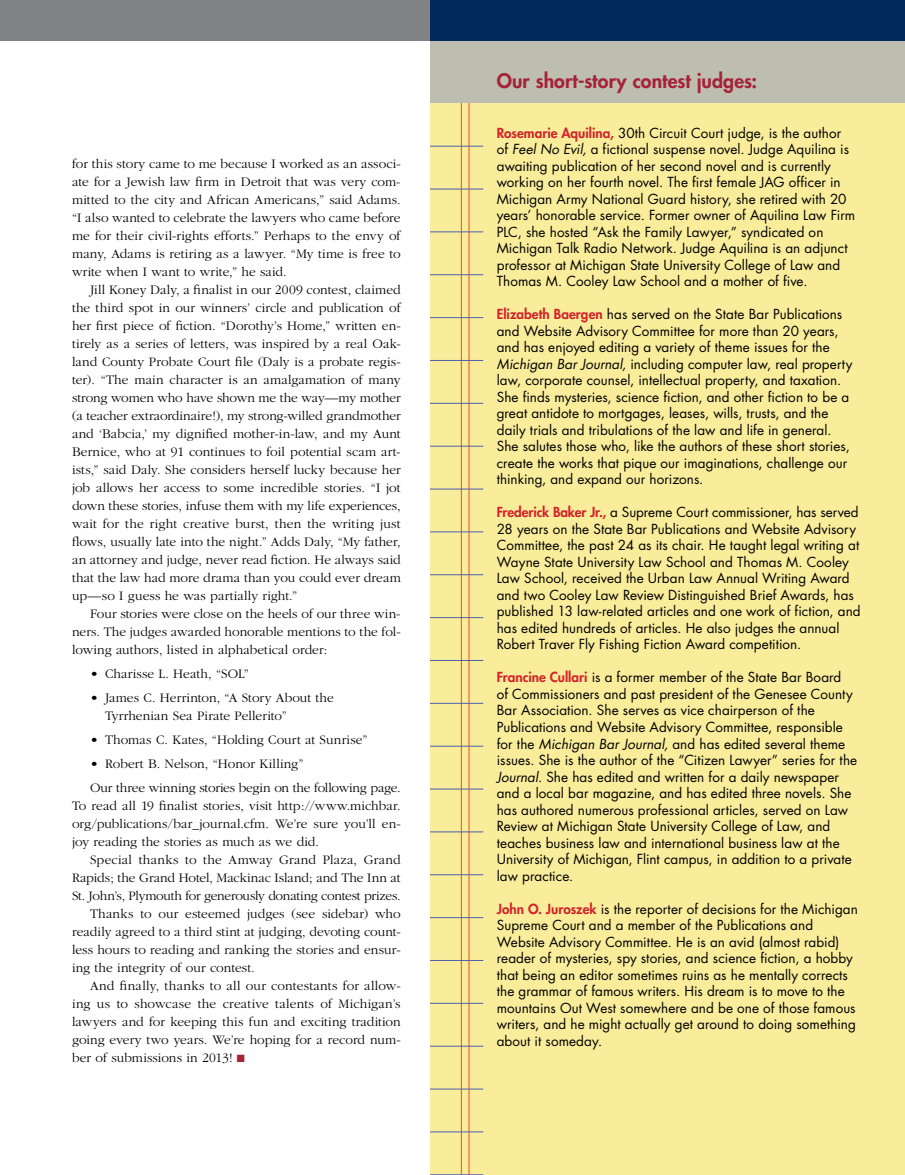
<style>
.page{position:relative;width:905px;height:1175px;background:#fff}
.page>*{position:absolute;margin:0;border:0;box-sizing:border-box;transform-origin:0 0}
.t1{font:800 19.5px "Futura";letter-spacing:.005em;color:#a52238}
.t2{font:13.5px/16.5px "Futura";letter-spacing:.005em;color:#000}
.t3{font:300 13.5px/18px "Garamond";letter-spacing:.005em;color:#000;text-align:justify}
.t4{font:300 13.5px "Garamond";letter-spacing:-.02em;color:#000}
.s1{color:#a52238}
.s2{font-weight:800;color:#d2232a}
.s3{font-style:italic}
</style>
<div class="page">
<div style="left:0;top:0;width:904px;height:40px;background:#808285"></div>
<div style="left:430px;top:0;width:474px;height:1174px;background:#f9ec9b"></div>
<hr style="left:468px;top:65px;width:1px;height:1109px;background:#f05125">
<hr style="left:461px;top:63px;width:1px;height:1111px;background:#f05125">
<hr style="left:430px;top:146px;width:53px;height:1px;background:#5261ac">
<hr style="left:430px;top:189px;width:53px;height:1px;background:#5261ac">
<hr style="left:430px;top:232px;width:53px;height:1px;background:#5261ac">
<hr style="left:430px;top:274px;width:53px;height:1px;background:#5261ac">
<hr style="left:430px;top:317px;width:53px;height:1px;background:#5261ac">
<hr style="left:430px;top:360px;width:53px;height:1px;background:#5261ac">
<hr style="left:430px;top:403px;width:53px;height:1px;background:#5261ac">
<hr style="left:430px;top:446px;width:53px;height:1px;background:#5261ac">
<hr style="left:430px;top:489px;width:53px;height:1px;background:#5261ac">
<hr style="left:430px;top:531px;width:53px;height:1px;background:#5261ac">
<hr style="left:430px;top:574px;width:53px;height:1px;background:#5261ac">
<hr style="left:430px;top:617px;width:53px;height:1px;background:#5261ac">
<hr style="left:430px;top:660px;width:53px;height:1px;background:#5261ac">
<hr style="left:430px;top:703px;width:53px;height:1px;background:#5261ac">
<hr style="left:430px;top:746px;width:53px;height:1px;background:#5261ac">
<hr style="left:430px;top:788px;width:53px;height:1px;background:#5261ac">
<hr style="left:430px;top:831px;width:53px;height:1px;background:#5261ac">
<hr style="left:430px;top:874px;width:53px;height:1px;background:#5261ac">
<hr style="left:430px;top:917px;width:53px;height:1px;background:#5261ac">
<hr style="left:430px;top:960px;width:53px;height:1px;background:#5261ac">
<hr style="left:430px;top:1003px;width:53px;height:1px;background:#5261ac">
<hr style="left:430px;top:1045px;width:53px;height:1px;background:#5261ac">
<hr style="left:430px;top:1088px;width:53px;height:1px;background:#5261ac">
<hr style="left:430px;top:1131px;width:53px;height:1px;background:#5261ac">
<hr style="left:430px;top:1174px;width:53px;height:1px;background:#5261ac">
<div style="left:430px;top:0;width:474px;height:44px;background:#002b5c"></div>
<div style="left:430px;top:41px;width:474px;height:62px;background:#bdbdb0"></div>
<p class="t3" style="left:72px;top:154px;width:330px">for this story came to me because I worked as an associ&shy;ate for a Jewish law firm in Detroit that was very com&shy;mitted to the city and African Americans,” said Adams. “I also wanted to celebrate the lawyers who came before me for their civil-rights efforts.” Perhaps to the envy of many, Adams is retiring as a lawyer. “My time is free to write when I want to write,” he said.</p>
<p class="t3" style="left:72px;top:280px;width:330px;text-indent:18px">Jill Koney Daly, a finalist in our 2009 contest, claimed the third spot in our winners’ circle and publication of her first piece of fiction. “Dorothy’s Home,” written en&shy;tirely as a series of letters, was inspired by a real Oak&shy;land County Probate Court file (Daly is a probate regis&shy;ter). “The main character is an amalgamation of many strong women who have shown me the way—my mother (a teacher extraordinaire!), my strong-willed grandmother and ‘Babcia,’ my dignified mother-in-law, and my Aunt Bernice, who at 91 continues to foil potential scam art&shy;ists,” said Daly. She considers herself lucky because her job allows her access to some incredible stories. “I jot down these stories, infuse them with my life experiences, wait for the right creative burst, then the writing just flows, usually late into the night.” Adds Daly, “My father, an attorney and judge, never read fiction. He always said that the law had more drama than you could ever dream up—so I guess he was partially right.”</p>
<p class="t3" style="left:72px;top:604px;width:330px;text-indent:18px">Four stories were close on the heels of our three win&shy;ners. The judges awarded honorable mentions to the fol&shy;lowing authors, listed in alphabetical order:</p>
<p class="t3" style="left:90px;top:664px;width:160px">• Charisse L. Heath, “SOL”</p>
<p class="t3" style="left:105px;top:688px;width:230px;text-indent:-15px">• James C. Herrinton, “A Story About the<br>Tyrrhenian Sea Pirate Pellerito”</p>
<p class="t3" style="left:90px;top:730px;width:279px">• Thomas C. Kates, “Holding Court at Sunrise”</p>
<p class="t3" style="left:90px;top:751px;width:312px;line-height:24px">• Robert B. Nelson, “Honor Killing”<br>Our three winning stories begin on the following page.</p>
<p class="t3" style="left:72px;top:796px;width:330px">To read all 19 finalist stories, visit http://www.michbar. org/publications/bar_journal.cfm. We’re sure you’ll en&shy;joy reading the stories as much as we did.</p>
<p class="t3" style="left:90px;top:850px;width:312px">Special thanks to the Amway Grand Plaza, Grand</p>
<p class="t3" style="left:72px;top:868px;width:330px">Rap ids; the Grand Hotel, Mackinac Island; and The Inn at</p>
<p class="t4" style="left:72px;top:888px;width:330px">St. John’s, Plymouth for generously donating contest prizes.</p>
<p class="t3" style="left:90px;top:904px;width:312px">Thanks to our esteemed judges (see sidebar) who</p>
<p class="t3" style="left:72px;top:922px;width:330px">readily agreed to a third stint at judging, devoting count-</p>
<p class="t3" style="left:72px;top:940px;width:330px">less hours to reading and ranking the stories and ensur-</p>
<p class="t3" style="left:72px;top:958px;width:184px">ing the integrity of our contest.</p>
<p class="t3" style="left:90px;top:976px;width:312px">And finally, thanks to all our contestants for allow-</p>
<p class="t3" style="left:72px;top:994px;width:330px">ing us to showcase the creative talents of Michigan’s</p>
<p class="t3" style="left:72px;top:1012px;width:330px">lawyers and for keeping this fun and exciting tradition</p>
<p class="t3" style="left:72px;top:1030px;width:330px">going every two years. We’re hoping for a record num-</p>
<p class="t3" style="left:72px;top:1048px;width:174px">ber of submissions in 2013! <span class="s1">■</span></p>
<h1 class="t1" style="left:496px;top:67px;width:262px">Our short-story contest judges:</h1>
<p class="t2" style="left:496px;top:124px;width:360px"><span class="s2">Rosemarie Aquilina,</span> 30th Circuit Court judge, is the author of <span class="s3">Feel No Evil,</span> a fictional suspense novel. Judge Aquilina is awaiting publication of her second novel and is currently working on her fourth novel. The first female JAG officer in Michigan Army National Guard history, she retired with 20 years’ honorable service. Former owner of Aquilina Law Firm PLC, she hosted “Ask the Family Lawyer,” syndicated on Michigan Talk Radio Network. Judge Aquilina is an adjunct professor at Michigan State University College of Law and Thomas M. Cooley Law School and a mother of five.</p>
<p class="t2" style="left:496px;top:306px;width:357px"><span class="s2">Elizabeth Baergen</span> has served on the State Bar Publications and Website Advisory Committee for more than 20 years, and has enjoyed editing a variety of theme issues for the <span class="s3">Michigan Bar Journal,</span> including computer law, real property law, corporate counsel, intellectual property, and taxation.<br>She finds mysteries, science fiction, and other fiction to be a great antidote to mortgages, leases, wills, trusts, and the daily trials and tribulations of the law and life in general.<br>She salutes those who, like the authors of these short stories, create the works that pique our imaginations, challenge our thinking, and expand our horizons.</p>
<p class="t2" style="left:496px;top:504px;width:365px"><span class="s2">Frederick Baker Jr.,</span> a Supreme Court commissioner, has served 28 years on the State Bar Publications and Website Advisory Committee, the past 24 as its chair. He taught legal writing at Wayne State University Law School and Thomas M. Cooley Law School, received the Urban Law Annual Writing Award and two Cooley Law Review Distinguished Brief Awards, has published 13 law-related articles and one work of fiction, and has edited hundreds of articles. He also judges the annual Robert Traver Fly Fishing Fiction Award competition.</p>
<p class="t2" style="left:496px;top:669px;width:362px"><span class="s2">Francine Cullari</span> is a former member of the State Bar Board<br>of Commissioners and past president of the Genesee County Bar Association. She serves as vice chairperson of the Publications and Website Advisory Committee, responsible for the <span class="s3">Michigan Bar Journal,</span> and has edited several theme issues. She is the author of the “Citizen Lawyer” series for the <span class="s3">Journal</span>. She has edited and written for a daily newspaper and a local bar magazine, and has edited three novels. She has authored numerous professional articles, served on Law Review at Michigan State University College of Law, and teaches business law and international business law at the University of Michigan, Flint campus, in addition to a private law practice.</p>
<p class="t2" style="left:496px;top:900px;width:362px"><span class="s2">John O. Juroszek</span> is the reporter of decisions for the Michigan Supreme Court and a member of the Publications and Website Advisory Committee. He is an avid (almost rabid) reader of mysteries, spy stories, and science fiction, a hobby that being an editor sometimes ruins as he mentally corrects the grammar of famous writers. His dream is to move to the mountains Out West somewhere and be one of those famous writers, and he might actually get around to doing something about it someday.</p>
</div>
